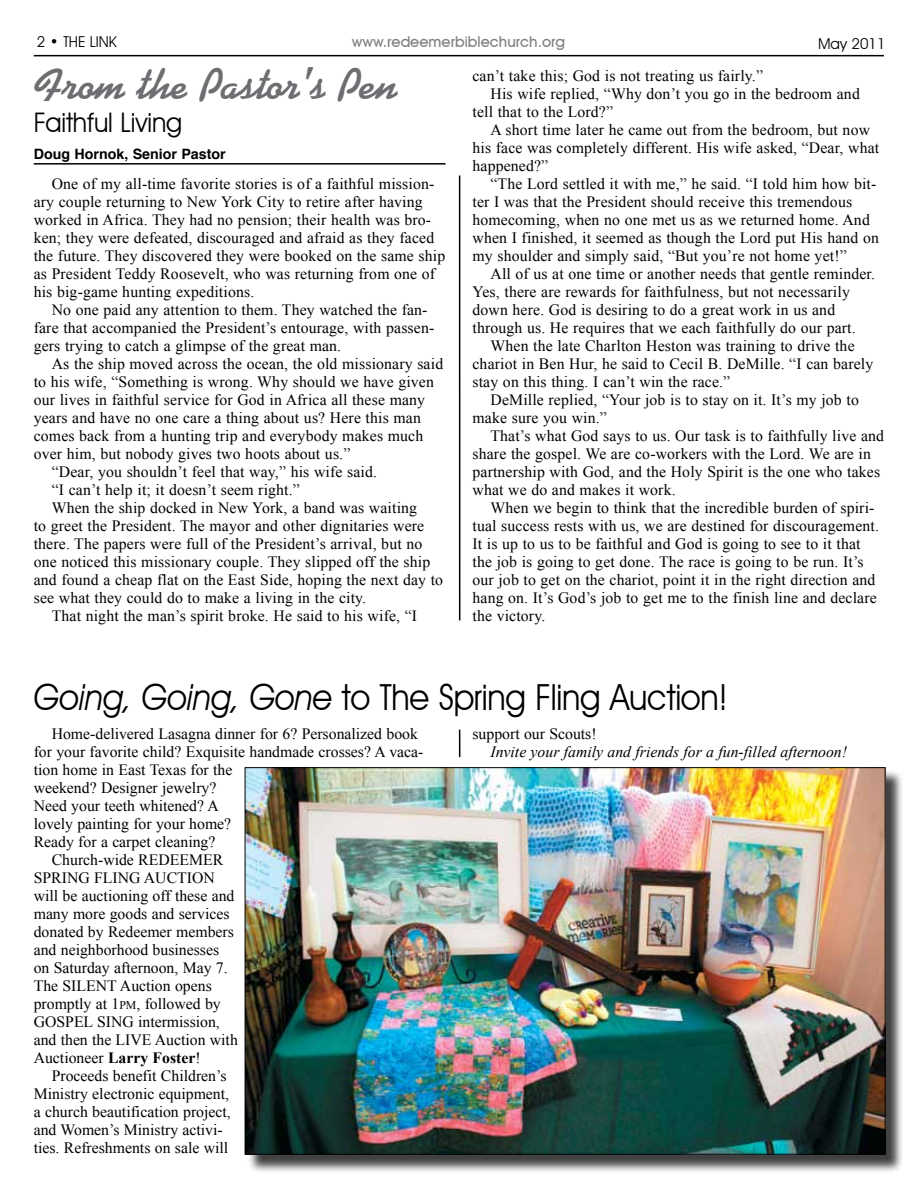
<style>
.page{position:relative;width:918px;height:1188px;background:#fff}
.page>*{position:absolute;margin:0;border:0;box-sizing:border-box;transform-origin:0 0}
.t1{font:700 43.5px "Kaufmann BT";color:#6d6e71}
.t2{font:36px "Avant Garde IT Cby BT";letter-spacing:-.01em;color:#000;scale:.91 1}
.t3{font:27px "Avant Garde IT Cby BT";letter-spacing:-.005em;color:#000;scale:.95 1}
.t4{font:15.75px/18px "Times New Roman";letter-spacing:.01em;color:#000}
.t5{font:italic 15.75px "Times New Roman";color:#000}
.t6{font:500 15px "Avant Garde IT Cby BT";color:#808285}
.t7{font:15px "Avant Garde IT Cby BT";color:#000}
.t8{font:700 14.25px "Helvetica";color:#000}
.s1{font-style:italic}
.s2{font-size:11.85px}
.s3{font-weight:700}
</style>
<div class="page">
<hr style="left:34px;top:55px;width:850px;height:1px;background:#000">
<hr style="left:34px;top:163px;width:412px;height:2px;background:#000">
<hr style="left:459px;top:176px;width:1px;height:444px;background:#000">
<svg style="left:459px;top:730px;width:1px;height:27px"></svg>
<div style="left:247px;top:769px;width:657px;height:404px;background:#000;opacity:.75"></div>
<img style="left:247px;top:769px;width:637px;height:384px">
<p class="t7" style="left:37px;top:33px;width:82px">2 • THE LINK</p>
<p class="t7" style="left:818px;top:34px;width:69px">May 2011</p>
<h1 class="t1" style="left:34px;top:59px;width:366px">From the Pastor’s Pen</h1>
<h3 class="t3" style="left:34px;top:106px;width:158px">Faithful Living</h3>
<p class="t8" style="left:34px;top:142px;width:193px">Doug Hornok, Senior Pastor</p>
<p class="t4" style="left:34px;top:174px;width:413px;text-indent:18px">One of my all-time favorite stories is of a faithful mission&shy;ary couple returning to New York City to retire after having worked in Africa. They had no pension; their health was bro&shy;ken; they were defeated, discouraged and afraid as they faced the future. They discovered they were booked on the same ship as President Teddy Roosevelt, who was returning from one of his big-game hunting expeditions.</p>
<p class="t4" style="left:34px;top:300px;width:402px;text-indent:18px">No one paid any attention to them. They watched the fan&shy;fare that accompanied the President’s entourage, with passen&shy;gers trying to catch a glimpse of the great man.</p>
<p class="t4" style="left:52px;top:354px;width:393px">As the ship moved across the ocean, the old missionary said</p>
<p class="t4" style="left:34px;top:372px;width:402px">to his wife, “Something is wrong. Why should we have given</p>
<p class="t4" style="left:34px;top:390px;width:393px">our lives in faithful service for God in Africa all these many</p>
<p class="t4" style="left:34px;top:408px;width:389px">years and have no one care a thing about us? Here this man</p>
<p class="t4" style="left:34px;top:426px;width:391px">comes back from a hunting trip and everybody makes much</p>
<p class="t4" style="left:34px;top:444px;width:318px">over him, but nobody gives two hoots about us.”</p>
<p class="t4" style="left:52px;top:462px;width:327px">“Dear, you shouldn’t feel that way,” his wife said.</p>
<p class="t4" style="left:52px;top:480px;width:250px">“I can’t help it; it doesn’t seem right.”</p>
<p class="t4" style="left:52px;top:498px;width:367px">When the ship docked in New York, a band was waiting</p>
<p class="t4" style="left:34px;top:516px;width:392px">to greet the President. The mayor and other dignitaries were</p>
<p class="t4" style="left:34px;top:534px;width:390px">there. The papers were full of the President’s arrival, but no</p>
<p class="t4" style="left:34px;top:552px;width:398px">one noticed this missionary couple. They slipped off the ship</p>
<p class="t4" style="left:34px;top:570px;width:411px">and found a cheap flat on the East Side, hoping the next day to</p>
<p class="t4" style="left:34px;top:588px;width:334px">see what they could do to make a living in the city.</p>
<p class="t4" style="left:52px;top:606px;width:367px">That night the man’s spirit broke. He said to his wife, “I</p>
<p class="t6" style="left:352px;top:33px;width:215px">www.redeemerbiblechurch.org</p>
<p class="t4" style="left:472px;top:66px;width:292px">can’t take this; God is not treating us fairly.”</p>
<p class="t4" style="left:490px;top:84px;width:371px">His wife replied, “Why don’t you go in the bedroom and</p>
<p class="t4" style="left:472px;top:102px;width:142px">tell that to the Lord?”</p>
<p class="t4" style="left:490px;top:120px;width:381px">A short time later he came out from the bedroom, but now</p>
<p class="t4" style="left:472px;top:138px;width:408px">his face was completely different. His wife asked, “Dear, what</p>
<p class="t4" style="left:472px;top:156px;width:77px">happened?”</p>
<p class="t4" style="left:490px;top:174px;width:387px">“The Lord settled it with me,” he said. “I told him how bit-</p>
<p class="t4" style="left:472px;top:192px;width:381px">ter I was that the President should receive this tremendous</p>
<p class="t4" style="left:472px;top:210px;width:399px">homecoming, when no one met us as we returned home. And</p>
<p class="t4" style="left:472px;top:228px;width:408px">when I finished, it seemed as though the Lord put His hand on</p>
<p class="t4" style="left:472px;top:246px;width:376px">my shoulder and simply said, “But you’re not home yet!”</p>
<p class="t4" style="left:490px;top:264px;width:386px">All of us at one time or another needs that gentle reminder.</p>
<p class="t4" style="left:472px;top:282px;width:379px">Yes, there are rewards for faithfulness, but not necessarily</p>
<p class="t4" style="left:472px;top:300px;width:364px">down here. God is desiring to do a great work in us and</p>
<p class="t4" style="left:472px;top:318px;width:385px">through us. He requires that we each faithfully do our part.</p>
<p class="t4" style="left:490px;top:336px;width:366px">When the late Charlton Heston was training to drive the</p>
<p class="t4" style="left:472px;top:354px;width:402px">chariot in Ben Hur, he said to Cecil B. DeMille. “I can barely</p>
<p class="t4" style="left:472px;top:372px;width:259px">stay on this thing. I can’t win the race.”</p>
<p class="t4" style="left:490px;top:390px;width:370px">DeMille replied, “Your job is to stay on it. It’s my job to</p>
<p class="t4" style="left:472px;top:408px;width:136px">make sure you win.”</p>
<p class="t4" style="left:490px;top:426px;width:395px">That’s what God says to us. Our task is to faithfully live and</p>
<p class="t4" style="left:472px;top:444px;width:400px">share the gospel. We are co-workers with the Lord. We are in</p>
<p class="t4" style="left:472px;top:462px;width:409px">partnership with God, and the Holy Spirit is the one who takes</p>
<p class="t4" style="left:472px;top:480px;width:205px">what we do and makes it work.</p>
<p class="t4" style="left:490px;top:498px;width:386px">When we begin to think that the incredible burden of spiri-</p>
<p class="t4" style="left:472px;top:516px;width:408px">tual success rests with us, we are destined for discouragement.</p>
<p class="t4" style="left:472px;top:534px;width:390px">It is up to us to be faithful and God is going to see to it that</p>
<p class="t4" style="left:472px;top:552px;width:393px">the job is going to get done. The race is going to be run. It’s</p>
<p class="t4" style="left:472px;top:570px;width:404px">our job to get on the chariot, point it in the right direction and</p>
<p class="t4" style="left:472px;top:588px;width:406px">hang on. It’s God’s job to get me to the finish line and declare</p>
<p class="t4" style="left:472px;top:606px;width:74px">the victory.</p>
<h2 class="t2" style="left:34px;top:675px;width:764px"><span class="s1">Going, Going, Gone</span> to The Spring Fling Auction!</h2>
<p class="t4" style="left:52px;top:725px;width:368px">Home-delivered Lasagna dinner for 6? Personalized book</p>
<p class="t4" style="left:34px;top:743px;width:391px">for your favorite child? Exquisite handmade crosses? A vaca-</p>
<p class="t4" style="left:34px;top:761px;width:200px">tion home in East Texas for the</p>
<p class="t4" style="left:34px;top:779px;width:184px">weekend? Designer jewelry?</p>
<p class="t4" style="left:34px;top:797px;width:187px">Need your teeth whitened? A</p>
<p class="t4" style="left:34px;top:815px;width:199px">lovely painting for your home?</p>
<p class="t4" style="left:34px;top:833px;width:183px">Ready for a carpet cleaning?</p>
<p class="t4" style="left:52px;top:851px;width:173px">Church-wide REDEEMER</p>
<p class="t4" style="left:34px;top:869px;width:183px">SPRING FLING AUCTION</p>
<p class="t4" style="left:34px;top:887px;width:202px">will be auctioning off these and</p>
<p class="t4" style="left:34px;top:905px;width:197px">many more goods and services</p>
<p class="t4" style="left:34px;top:923px;width:202px">donated by Redeemer members</p>
<p class="t4" style="left:34px;top:941px;width:187px">and neighborhood businesses</p>
<p class="t4" style="left:34px;top:959px;width:196px">on Saturday afternoon, May 7.</p>
<p class="t4" style="left:34px;top:977px;width:180px">The SILENT Auction opens</p>
<p class="t4" style="left:34px;top:995px;width:189px">promptly at 1<span class="s2">pm</span>, followed by</p>
<p class="t4" style="left:34px;top:1013px;width:188px">GOSPEL SING intermission,</p>
<p class="t4" style="left:34px;top:1031px;width:206px">and then the LIVE Auction with</p>
<p class="t4" style="left:34px;top:1049px;width:168px">Auctioneer <span class="s3">Larry Foster</span>!</p>
<p class="t4" style="left:52px;top:1067px;width:176px">Proceeds benefit Children’s</p>
<p class="t4" style="left:34px;top:1085px;width:197px">Ministry electronic equipment,</p>
<p class="t4" style="left:34px;top:1103px;width:199px">a church beautification project,</p>
<p class="t4" style="left:34px;top:1121px;width:191px">and Women’s Ministry activi-</p>
<p class="t4" style="left:34px;top:1139px;width:196px">ties. Refreshments on sale will</p>
<p class="t4" style="left:472px;top:725px;width:126px">support our Scouts!</p>
<p class="t5" style="left:490px;top:743px;width:358px">Invite your family and friends for a fun-filled afternoon!</p>
</div>
